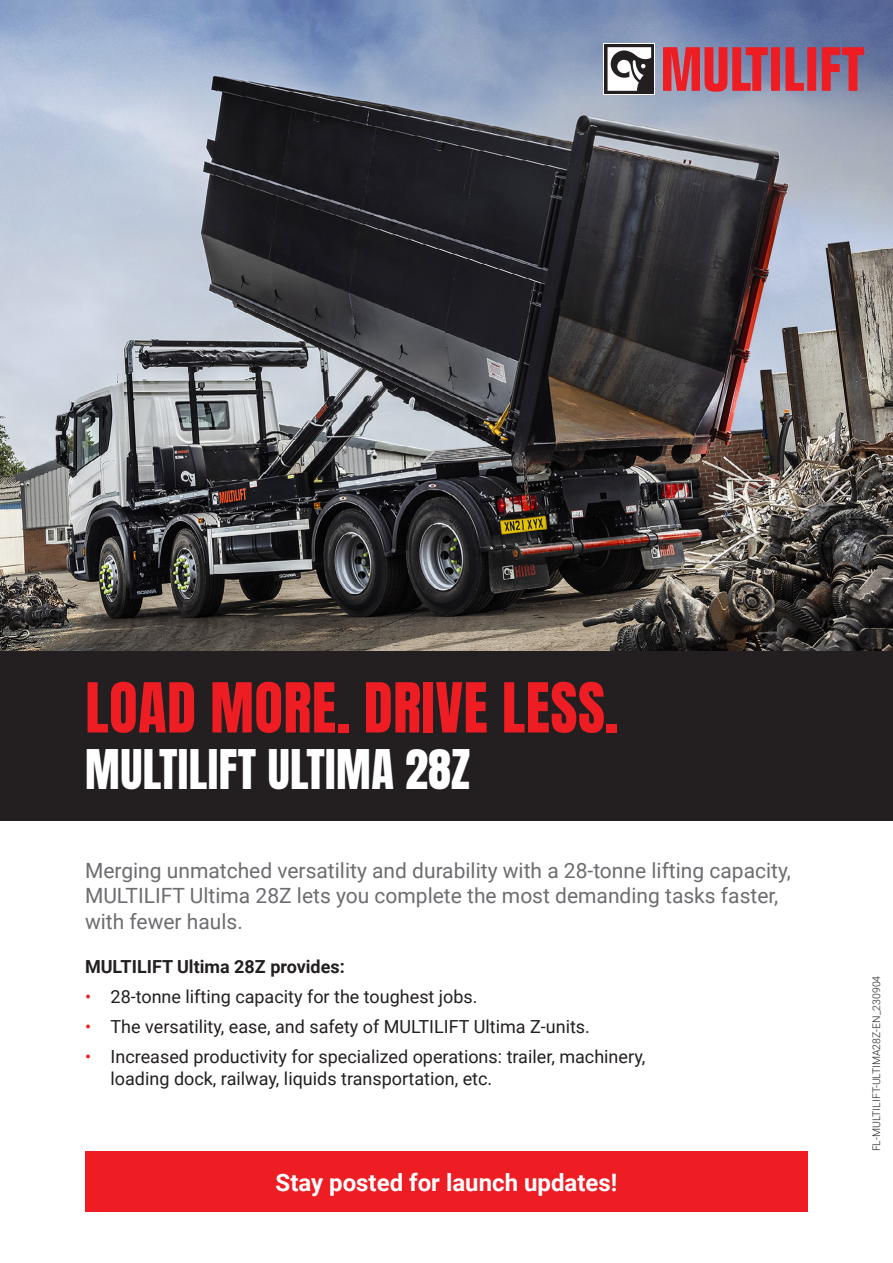
<style>
.page{position:relative;width:893px;height:1263px;background:#fff}
.page>*{position:absolute;margin:0;border:0;box-sizing:border-box;transform-origin:0 0}
.t1{font:58.5px "Anton";letter-spacing:.01em;color:#ee1d23}
.t2{font:46.5px "Anton";letter-spacing:.01em;color:#fff}
.t3{font:700 24px "Roboto";color:#fff}
.t4{font:21px/25.2px "Roboto";color:#6c6d70}
.t5{font:18px/21.6px "Roboto";color:#231f20}
.t6{font:700 18px "Roboto";color:#231f20}
.t7{font:300 10.5px "Roboto";color:#231f20}
.s1{color:#ee1d23}
</style>
<div class="page">
<div style="left:0;top:651px;width:893px;height:170px;background:#231f20"></div>
<img style="left:0;top:0;width:893px;height:651px">
<svg style="left:604px;top:43px;width:51px;height:51px"></svg>
<svg style="left:605px;top:44px;width:49px;height:50px"></svg>
<svg style="left:608px;top:47px;width:43px;height:44px"></svg>
<svg style="left:663px;top:47px;width:201px;height:45px;background:#be4b5d"></svg>
<div style="left:85px;top:1151px;width:723px;height:61px;background:#ee1d23"></div>
<h1 class="t1" style="left:85px;top:678px;width:535px">LOAD MORE. DRIVE LESS.</h1>
<h2 class="t2" style="left:85px;top:746px;width:387px">MULTILIFT ULTIMA 28Z</h2>
<p class="t4" style="left:85px;top:857px;width:707px">Merging unmatched versatility and durability with a 28-tonne lifting capacity,<br>MULTILIFT Ultima 28Z lets you complete the most demanding tasks faster, with fewer hauls.</p>
<p class="t6" style="left:85px;top:954px;width:261px">MULTILIFT Ultima 28Z provides:</p>
<p class="t5" style="left:85px;top:985px;width:394px"><span class="s1">•</span> 28-tonne lifting capacity for the toughest jobs.</p>
<p class="t5" style="left:85px;top:1015px;width:506px"><span class="s1">•</span> The versatility, ease, and safety of MULTILIFT Ultima Z-units.</p>
<p class="t5" style="left:111px;top:1045px;width:536px;text-indent:-26px"><span class="s1">•</span> Increased productivity for specialized operations: trailer, machinery, loading dock, railway, liquids transportation, etc.</p>
<h3 class="t3" style="left:276px;top:1165px;width:343px">Stay posted for launch updates!</h3>
<p class="t7" style="left:869px;top:1151px;width:177px;rotate:-90deg">FL-MULTILIFT-ULTIMA28Z-EN_230904</p>
</div>
